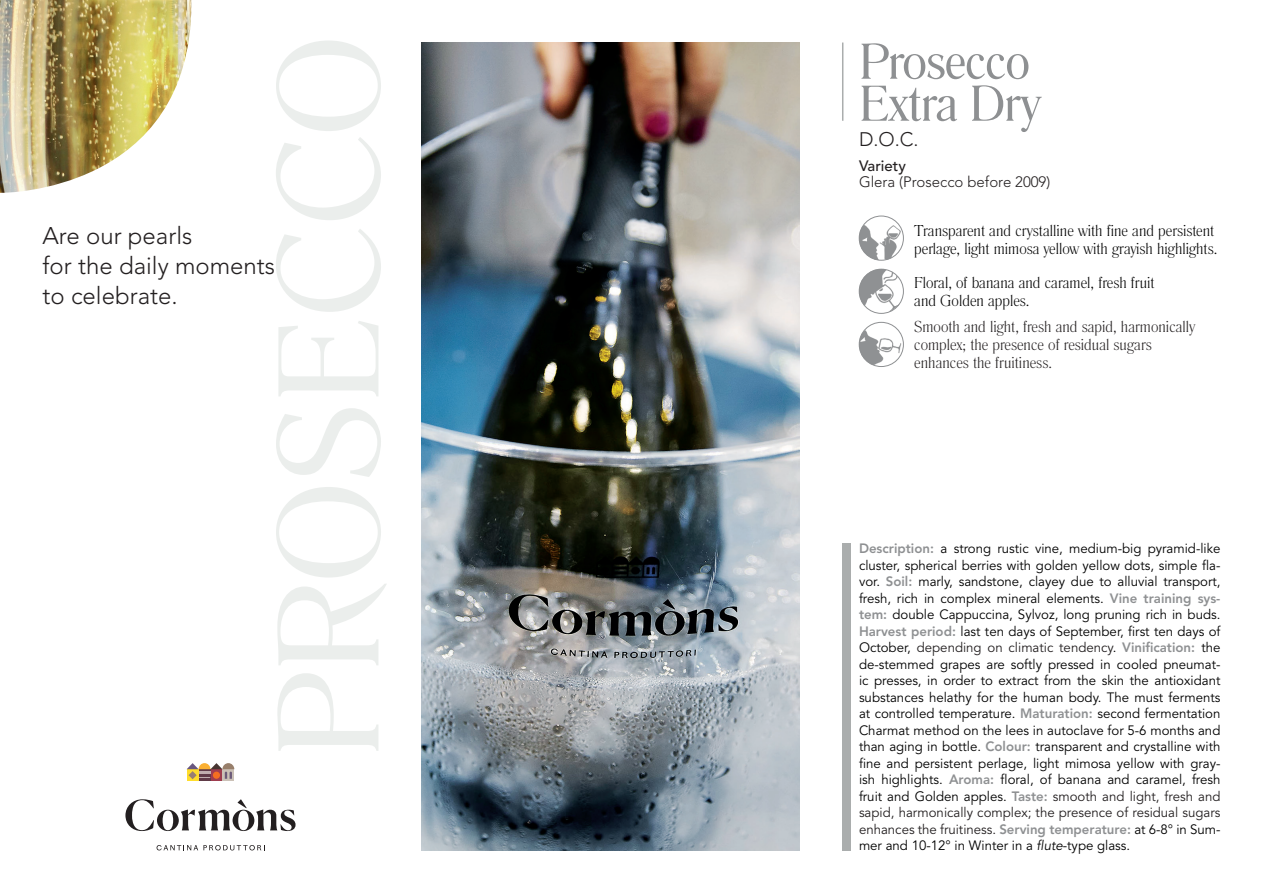
<style>
.page{position:relative;width:1263px;height:893px;background:#fff}
.page>*{position:absolute;margin:0;border:0;box-sizing:border-box;transform-origin:0 0}
.scheda_nome_SPUM{font:52.5px/42px "Romana";letter-spacing:-.02em;color:#8e9092}
.t1{font:300 24px/30px "Avenir LT Std";color:#231f20}
.scheda_tipo{font:300 19.5px "Avenir LT Std";color:#231f20}
.sintesi{font:300 16.5px/18px "Romana";color:#000}
.sintesi-2{font:300 16.5px/18px "Romana";color:#231f20}
.scheda_vitigno{font:300 15px/16.5px "Avenir LT Std";color:#231f20}
.scheda_vino_testo_IN{font:13.5px/16.5px "Avenir LT Std";color:#000;text-align:justify}
.s1{font-weight:500}
.s2{font-weight:800;color:#8e9092}
.s3{color:#231f20}
.s4{font-style:italic}
</style>
<div class="page">
<svg style="left:125px;top:799px;width:171px;height:32px"></svg>
<svg style="left:187px;top:763px;width:47px;height:18px"></svg>
<svg style="left:157px;top:845px;width:108px;height:5px"></svg>
<hr style="left:842px;top:43px;width:1px;height:78px;background:#aaadad">
<img style="left:0;top:0;width:191px;height:193px">
<img style="left:421px;top:43px;width:378px;height:807px">
<img style="left:859px;top:216px;width:45px;height:44px;border-radius:22px">
<div style="left:859px;top:216px;width:45px;height:44px;border:1px solid #8e9092;border-radius:50%"></div>
<img style="left:859px;top:269px;width:45px;height:45px;border-radius:22px">
<div style="left:859px;top:269px;width:45px;height:45px;border:1px solid #8e9092;border-radius:50%"></div>
<img style="left:859px;top:322px;width:45px;height:45px;border-radius:22px">
<div style="left:859px;top:322px;width:45px;height:45px;border:1px solid #8e9092;border-radius:50%"></div>
<div style="left:842px;top:543px;width:8px;height:307px;background:#aaadad"></div>
<p class="scheda_nome_SPUM" style="left:859px;top:42px;width:182px">Prosecco<br>Extra Dry</p>
<p class="scheda_tipo" style="left:859px;top:128px;width:61px">D.O.C.</p>
<p class="scheda_vitigno" style="left:859px;top:158px;width:193px"><span class="s1">Variety<br></span>Glera (Prosecco before 2009)</p>
<h2 class="t1" style="left:43px;top:220px;width:234px">Are our pearls<br>for the daily moments to celebrate.</h2>
<p class="sintesi" style="left:914px;top:222px;width:305px">Transparent and crystalline with fine and persistent perlage, light mimosa yellow with grayish highlights.</p>
<p class="sintesi" style="left:914px;top:275px;width:242px">Floral, of banana and caramel, fresh fruit and Golden apples.</p>
<p class="sintesi-2" style="left:914px;top:318px;width:282px">Smooth and light, fresh and sapid, harmonically complex; the presence of residual sugars enhances the fruitiness.</p>
<p class="scheda_vino_testo_IN" style="left:859px;top:541px;width:363px"><span class="s2">Description:</span> a strong rustic vine, medium-big pyramid-like cluster, spherical berries with golden yellow dots, simple fla&shy;vor. <span class="s2">Soil:</span> marly, sandstone, clayey due to alluvial transport, fresh, rich in complex mineral elements. <span class="s2">Vine training sys&shy;tem:</span> double Cappuccina, Sylvoz, long pruning rich in buds.<br><span class="s2">Harvest period:</span> last ten days of September, first ten days of October, <span class="s3">depending on climatic tendency</span>. <span class="s2">Vinification:</span> the de-stemmed grapes are softly pressed in cooled pneumat&shy;ic presses, in order to extract from the skin the antioxidant substances helathy for the human body. The must ferments at controlled temperature. <span class="s2">Maturation:</span> second fermentation Charmat method on the lees in autoclave for 5-6 months and than aging in bottle. <span class="s2">Colour:</span> transparent and crystalline with fine and persistent perlage, light mimosa yellow with gray&shy;ish highlights. <span class="s2">Aroma:</span> floral, of banana and caramel, fresh fruit and Golden apples. <span class="s2">Taste:</span> <span class="s3">smooth and light, fresh and sapid, harmonically complex; the presence of residual sugars enhances the fruitiness.</span> <span class="s2">Serving temperature:</span> at 6-8° in Sum&shy;mer and 10-12° in Winter in a <span class="s4">flute</span>-type glass.</p>
</div>
